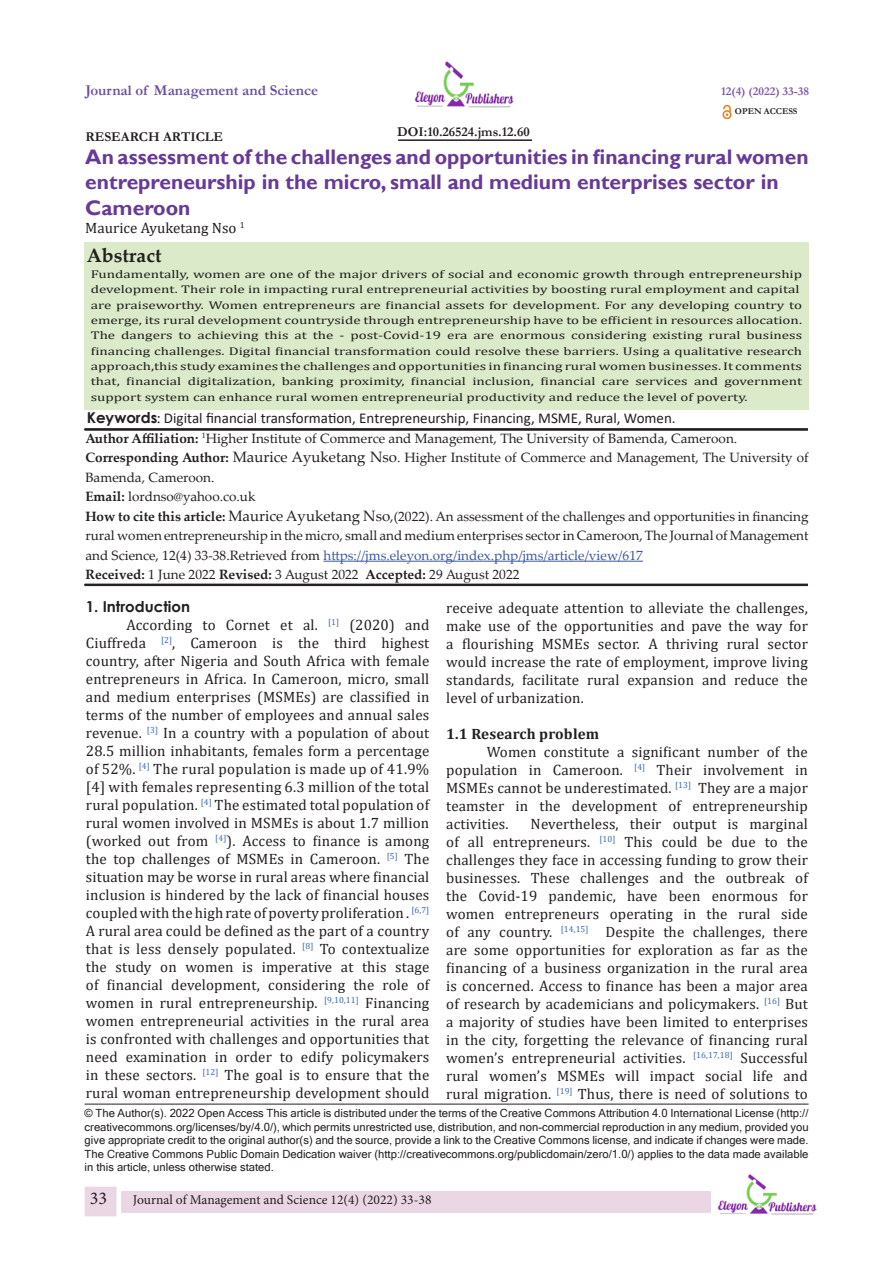
<style>
.page{position:relative;width:894px;height:1263px;background:#fff}
.page>*{position:absolute;margin:0;border:0;box-sizing:border-box;transform-origin:0 0}
.t1{font:700 21px/25.2px "Gill Sans";color:#673a96}
.t2{font:700 19.5px "Palatino Linotype";color:#231f20}
.t3{font:18px "Minion Pro";color:#231f20}
.t4{font:15px/18px "Cambria";letter-spacing:.01em;color:#231f20;text-align:justify}
.t5{font:15px "Calibri";color:#231f20}
.t6{font:700 15px "Garamond";color:#6b4ea0}
.t7{font:700 15px "Cambria";letter-spacing:.01em;color:#231f20}
.t8{font:700 15px "Century Gothic";color:#231f20}
.t9{font:13.5px/19.5px "Palatino Linotype";color:#231f20}
.t10{font:13.5px "Minion Pro";color:#231f20}
.t11{font:700 13.5px "Garamond";color:#231f20}
.t12{font:700 12px "Garamond";color:#7d58a4}
.t13{font:11.25px/15.3px "Cambria";color:#231f20;scale:1.33 1}
.t14{font:11.25px/13.5px "Microsoft Sans Serif";color:#231f20;text-align:justify}
.t15{font:700 9px "Garamond";color:#231f20}
.s1{font-family:"Century Gothic";font-weight:700}
.s2{font-family:"Gill Sans"}
.s3{font-weight:700}
.s4{font-size:15px}
.s5{color:#3a56a5}
</style>
<div class="page">
<div style="left:121px;top:1190px;width:589px;height:22px;background:#ebd7e4"></div>
<div style="left:80px;top:1182px;width:41px;height:38px;background:#ebd7e4;border:4px solid #fff"></div>
<img style="left:700px;top:1174px;width:117px;height:41px">
<img style="left:414px;top:62px;width:100px;height:46px">
<img style="left:722px;top:104px;width:10px;height:16px">
<hr style="left:85px;top:428px;width:722px;height:1px;background:#231f20">
<hr style="left:85px;top:429px;width:722px;height:1px;background:#231f20">
<hr style="left:85px;top:430px;width:722px;height:1px;background:#231f20">
<hr style="left:323px;top:561px;width:319px;height:1px;background:#3a56a5">
<div style="left:85px;top:242px;width:723px;height:168px;background:#dbebc9"></div>
<hr style="left:85px;top:584px;width:722px;height:1px;background:#231f20">
<hr style="left:85px;top:585px;width:722px;height:1px;background:#231f20">
<hr style="left:85px;top:1103px;width:723px;height:1px;background:#231f20">
<hr style="left:398px;top:139px;width:134px;height:2px;background:#231f20">
<p class="t6" style="left:85px;top:80px;width:234px">Journal of Management and Science</p>
<p class="t11" style="left:85px;top:128px;width:139px">RESEARCH ARTICLE</p>
<p class="t12" style="left:720px;top:83px;width:90px">12(4) (2022) 33-38</p>
<p class="t15" style="left:734px;top:105px;width:64px">OPEN ACCESS</p>
<p class="t11" style="left:397px;top:122px;width:134px">DOI:10.26524.jms.12.60</p>
<p class="t1" style="left:85px;top:144px;width:724px">An assessment of the challenges and opportunities in financing rural women entrepreneurship in the micro, small and medium enterprises sector in</p>
<p class="t1" style="left:85px;top:195px;width:107px">Cameroon</p>
<p class="t4" style="left:85px;top:219px;width:161px">Maurice Ayuketang Nso <sup>1</sup></p>
<p class="t2" style="left:87px;top:242px;width:76px">Abstract</p>
<p class="t13" style="left:91px;top:267px;width:536px">Fundamentally, women are one of the major drivers of social and economic growth through entrepreneurship development. Their role in impacting rural entrepreneurial activities by boosting rural employment and capital</p>
<p class="t13" style="left:91px;top:297px;width:536px;text-align:justify">are praiseworthy. Women entrepreneurs are financial assets for development. For any developing country to emerge, its rural development countryside through entrepreneurship have to be efficient in resources allocation.<br>The dangers to achieving this at the - post-Covid-19 era are enormous considering existing rural business financing challenges. Digital financial transformation could resolve these barriers. Using a qualitative research approach,this study examines the challenges and opportunities in financing rural women businesses. It comments that, financial digitalization, banking proximity, financial inclusion, financial care services and government support system can enhance rural women entrepreneurial productivity and reduce the level of poverty.</p>
<p class="t5" style="left:87px;top:407px;width:590px"><span class="s1">Keywords</span><span class="s2">:</span> Digital financial transformation, Entrepreneurship, Financing, MSME, Rural, Women.</p>
<p class="t9" style="left:85px;top:428px;width:653px"><span class="s3">Author Affiliation:</span> <sup>1</sup>Higher Institute of Commerce and Management, The University of Bamenda, Cameroon.</p>
<p class="t9" style="left:85px;top:447px;width:724px"><span class="s3">Corresponding Author:</span> <span class="s4">Maurice Ayuketang Nso</span>. Higher Institute of Commerce and Management, The University of<br>Bamenda, Cameroon.</p>
<p class="t9" style="left:85px;top:486px;width:171px"><span class="s3">Email:</span> lordnso@yahoo.co.uk</p>
<p class="t9" style="left:85px;top:506px;width:724px;text-align:justify"><span class="s3">How to cite this article:</span> <span class="s4">Maurice Ayuketang Nso</span>,(2022). An assessment of the challenges and opportunities in financing rural women entrepreneurship in the micro, small and medium enterprises sector in Cameroon, The Journal of Management and Science, 12(4) 33-38.Retrieved from <span class="s5">https://jms.eleyon.org/index.php/jms/article/view/617</span></p>
<p class="t9" style="left:85px;top:564px;width:435px"><span class="s3">Received:</span> 1 June 2022 <span class="s3">Revised:</span> 3 August 2022 <span class="s3">Accepted:</span> 29 August 2022</p>
<p class="t8" style="left:86px;top:595px;width:106px">1. Introduction</p>
<p class="t4" style="left:86px;top:616px;width:345px;text-indent:40px">According to Cornet et al. <sup>[1]</sup> (2020) and Ciuffreda <sup>[2]</sup>, Cameroon is the third highest country, after Nigeria and South Africa with female entrepreneurs in Africa. In Cameroon, micro, small and medium enterprises (MSMEs) are classified in terms of the number of employees and annual sales revenue. <sup>[3]</sup> In a country with a population of about 28.5 million inhabitants, females form a percentage of 52%. <sup>[4]</sup> The rural population is made up of 41.9% [4] with females representing 6.3 million of the total rural population. <sup>[4]</sup> The estimated total population of rural women involved in MSMEs is about 1.7 million (worked out from <sup>[4]</sup>). Access to finance is among the top challenges of MSMEs in Cameroon. <sup>[5]</sup> The situation may be worse in rural areas where financial inclusion is hindered by the lack of financial houses coupled with the high rate of poverty proliferation . <sup>[6,7] </sup>A rural area could be defined as the part of a country that is less densely populated. <sup>[8]</sup> To contextualize the study on women is imperative at this stage of financial development, considering the role of women in rural entrepreneurship. <sup>[9,10,11]</sup> Financing women entrepreneurial activities in the rural area is confronted with challenges and opportunities that need examination in order to edify policymakers in these sectors. <sup>[12]</sup> The goal is to ensure that the rural woman entrepreneurship development should</p>
<p class="t4" style="left:446px;top:598px;width:363px">receive adequate attention to alleviate the challenges, make use of the opportunities and pave the way for a flourishing MSMEs sector. A thriving rural sector would increase the rate of employment, improve living standards, facilitate rural expansion and reduce the level of urbanization.</p>
<p class="t7" style="left:446px;top:723px;width:154px">1.1 Research problem</p>
<p class="t4" style="left:446px;top:742px;width:363px;text-indent:40px">Women constitute a significant number of the population in Cameroon. <sup>[4]</sup> Their involvement in MSMEs cannot be underestimated. <sup>[13]</sup> They are a major teamster in the development of entrepreneurship activities.</p>
<p class="t4" style="left:446px;top:814px;width:363px;text-indent:84px">Nevertheless, their output is marginal of all entrepreneurs. <sup>[10]</sup> This could be due to the challenges they face in accessing funding to grow their businesses. These challenges and the outbreak of the Covid-19 pandemic, have been enormous for women entrepreneurs operating in the rural side of any country. <sup>[14,15]</sup> Despite the challenges, there are some opportunities for exploration as far as the financing of a business organization in the rural area is concerned. Access to finance has been a major area of research by academicians and policymakers. <sup>[16]</sup> But a majority of studies have been limited to enterprises in the city, forgetting the relevance of financing rural women’s entrepreneurial activities. <sup>[16,17,18]</sup> Successful rural women’s MSMEs will impact social life and rural migration. <sup>[19]</sup> Thus, there is need of solutions to</p>
<p class="t14" style="left:85px;top:1106px;width:725px">© The Author(s). 2022 Open Access This article is distributed under the terms of the Creative Commons Attribution 4.0 International License (http:// creativecommons.org/licenses/by/4.0/), which permits unrestricted use, distribution, and non-commercial reproduction in any medium, provided you give appropriate credit to the original author(s) and the source, provide a link to the Creative Commons license, and indicate if changes were made.<br>The Creative Commons Public Domain Dedication waiver (http://creativecommons.org/publicdomain/zero/1.0/) applies to the data made available in this article, unless otherwise stated.</p>
<p class="t3" style="left:90px;top:1185px;width:19px">33</p>
<p class="t10" style="left:133px;top:1190px;width:300px">Journal of Management and Science 12(4) (2022) 33-38</p>
</div>
